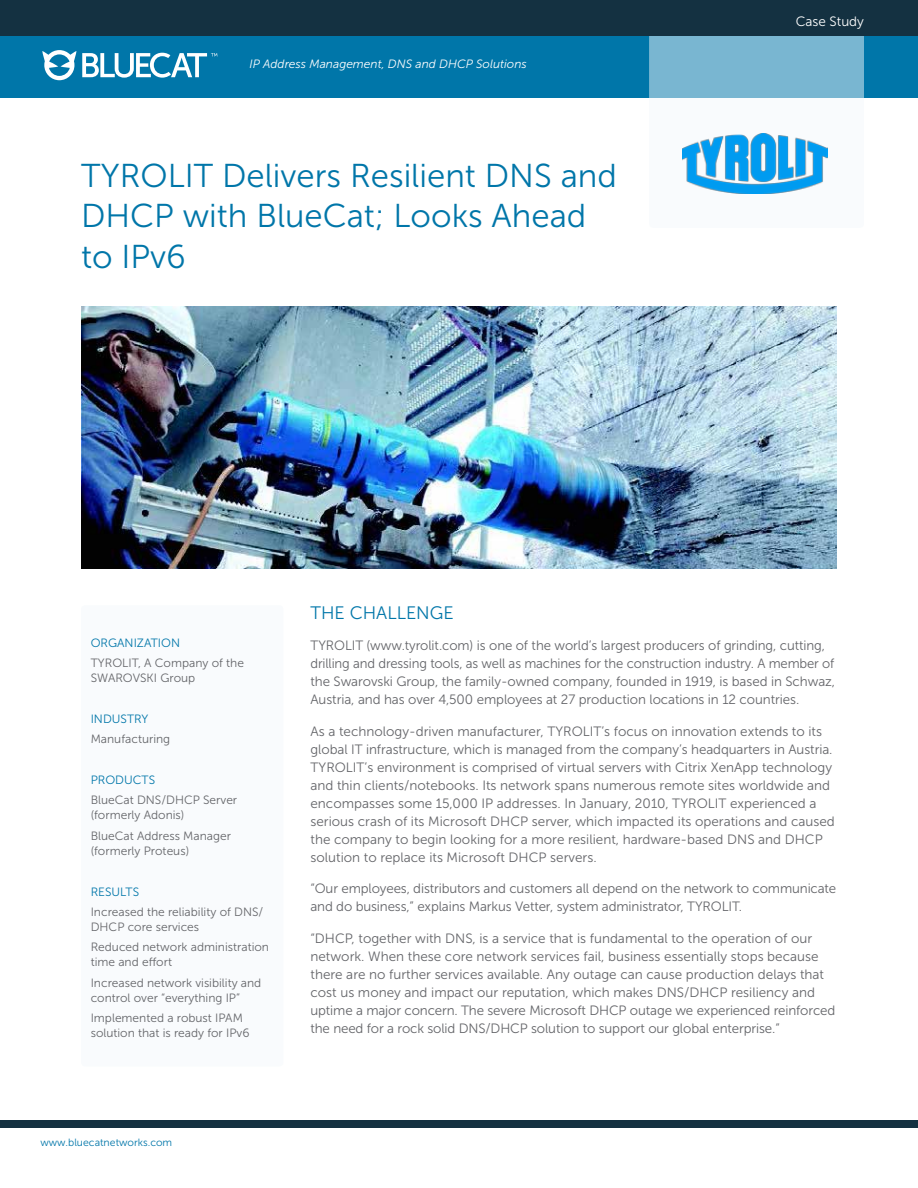
<style>
.page{position:relative;width:918px;height:1188px;background:#fff}
.page>*{position:absolute;margin:0;border:0;box-sizing:border-box;transform-origin:0 0}
.t1{font:33px/40.5px "Museo Sans 300";color:#0076a9}
.t2{font:18px "Museo Sans 300";color:#0076a9}
.t3{font:13.5px/18px "Museo Sans 300";color:#646569}
.t4{font:13.5px "Museo Sans 300";color:#fff}
.t5{font:12px/15px "Museo Sans 300";color:#646569}
.t6{font:italic 12px "Museo Sans 300";color:#fff}
.t7{font:12px "Museo Sans 300";color:#0076a9}
.t8{font:10.5px "Museo Sans 300";color:#0076a9}
</style>
<div class="page">
<div style="left:0;top:36px;width:918px;height:61px;background:#0076a9"></div>
<svg style="left:42px;top:50px;width:34px;height:30px"></svg>
<svg style="left:82px;top:53px;width:135px;height:25px"></svg>
<div style="left:81px;top:605px;width:202px;height:462px;background:#f3f8fb;border-radius:4px"></div>
<img style="left:81px;top:307px;width:756px;height:262px">
<svg style="left:649px;top:27px;width:215px;height:201px"></svg>
<img style="left:683px;top:134px;width:145px;height:59px">
<div style="left:0;top:0;width:918px;height:36px;background:#143141"></div>
<div style="left:0;top:1120px;width:918px;height:8px;background:#143141"></div>
<p class="t6" style="left:249px;top:57px;width:279px">IP Address Management, DNS and DHCP Solutions</p>
<h1 class="t1" style="left:81px;top:155px;width:537px">TYROLIT Delivers Resilient DNS and<br>DHCP with BlueCat; Looks Ahead to IPv6</h1>
<p class="t4" style="left:796px;top:14px;width:70px">Case Study</p>
<p class="t7" style="left:91px;top:636px;width:18px">Organi</p>
<p class="t7" style="left:137px;top:636px;width:16px">zation</p>
<p class="t5" style="left:91px;top:655px;width:155px">TYROLIT, A Company of the<br>SWAROVSKI Group</p>
<p class="t7" style="left:91px;top:712px;width:38px">Industry</p>
<p class="t5" style="left:91px;top:732px;width:81px">Manufacturing</p>
<p class="t7" style="left:91px;top:773px;width:17px">Prod</p>
<p class="t7" style="left:124px;top:773px;width:17px">ucts</p>
<p class="t5" style="left:91px;top:793px;width:148px">BlueCat DNS/DHCP Server (formerly Adonis)</p>
<p class="t5" style="left:91px;top:828px;width:142px">BlueCat Address Manager (formerly Proteus)</p>
<p class="t7" style="left:91px;top:885px;width:37px">Results</p>
<p class="t5" style="left:91px;top:904px;width:174px">Increased the reliability of DNS/<br>DHCP core services</p>
<p class="t5" style="left:91px;top:940px;width:180px">Reduced network administration time and effort</p>
<p class="t5" style="left:91px;top:975px;width:172px">Increased network visibility and control over “everything IP”</p>
<p class="t5" style="left:91px;top:1011px;width:160px">Implemented a robust IPAM solution that is ready for IPv6</p>
<p class="t8" style="left:40px;top:1137px;width:133px">www.bluecatnetworks.com</p>
<h2 class="t2" style="left:310px;top:603px;width:142px">Th e CHALLENGE</h2>
<p class="t3" style="left:310px;top:637px;width:526px">TYROLIT (www.tyrolit.com) is one of the world’s largest producers of grinding, cutting, drilling and dressing tools, as well as machines for the construction industry. A member of the Swarovski Group, the family-owned company, founded in 1919, is based in Schwaz, Austria, and has over 4,500 employees at 27 production locations in 12 countries.</p>
<p class="t3" style="left:310px;top:722px;width:526px">As a technology-driven manufacturer, TYROLIT’s focus on innovation extends to its global IT infrastructure, which is managed from the company’s headquarters in Austria.<br>TYROLIT’s environment is comprised of virtual servers with Citrix XenApp technology and thin clients/notebooks. Its network spans numerous remote sites worldwide and encompasses some 15,000 IP addresses. In January, 2010, TYROLIT experienced a serious crash of its Microsoft DHCP server, which impacted its operations and caused the company to begin looking for a more resilient, hardware-based DNS and DHCP solution to replace its Microsoft DHCP servers.</p>
<p class="t3" style="left:310px;top:880px;width:527px">“Our employees, distributors and customers all depend on the network to communicate and do business,” explains Markus Vetter, system administrator, TYROLIT.</p>
<p class="t3" style="left:310px;top:929px;width:526px">“DHCP, together with DNS, is a service that is fundamental to the operation of our network. When these core network services fail, business essentially stops because there are no further services available. Any outage can cause production delays that cost us money and impact our reputation, which makes DNS/DHCP resiliency and uptime a major concern. The severe Microsoft DHCP outage we experienced reinforced the need for a rock solid DNS/DHCP solution to support our global enterprise.”</p>
</div>
